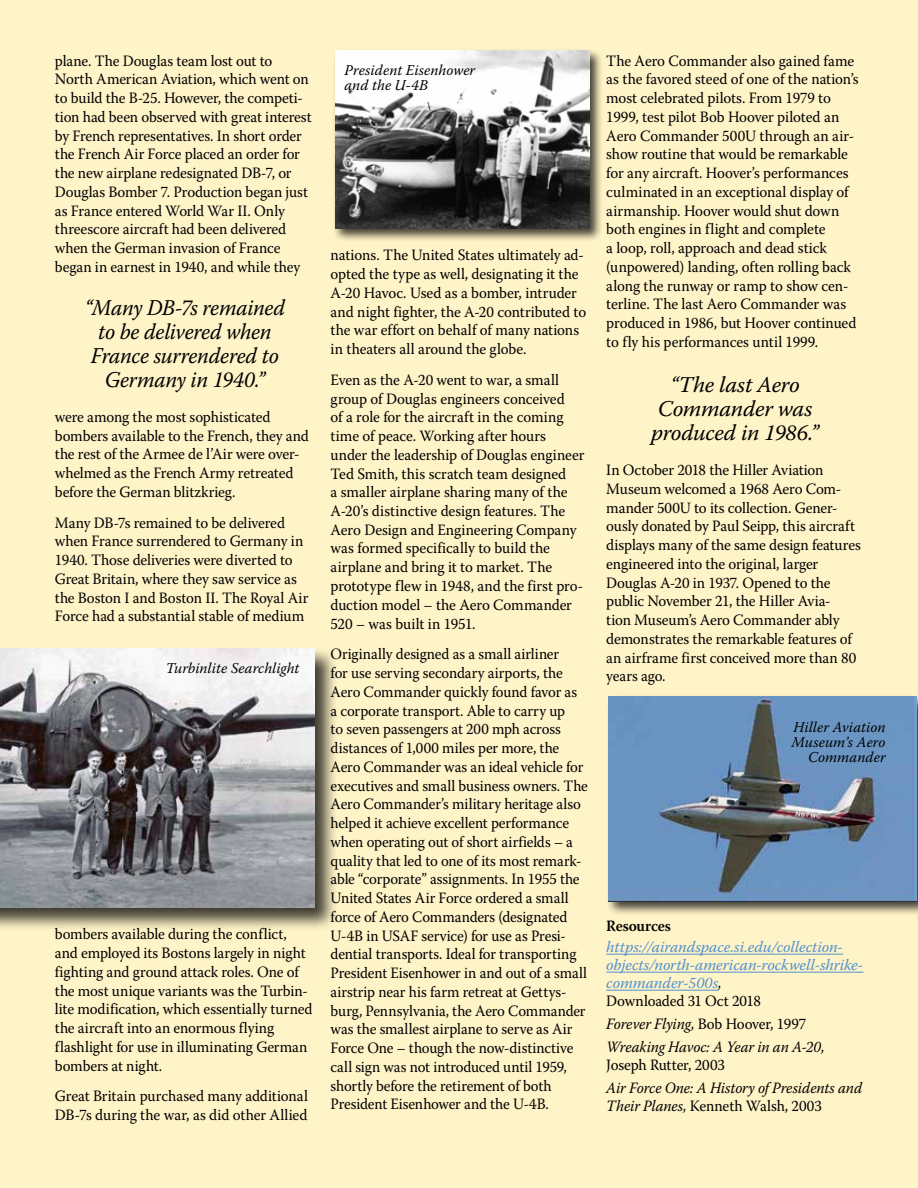
<style>
.page{position:relative;width:918px;height:1188px;background:#fff3c8}
.page>*{position:absolute;margin:0;border:0;box-sizing:border-box;transform-origin:0 0}
.t1{font:italic 22.5px/24px "Warnock Pro";letter-spacing:-.015em;color:#000;text-align:center;scale:.95 1}
.t2{font:italic 22.5px/24px "Warnock Pro";letter-spacing:-.015em;color:#000;text-align:center}
.t3{font:15.75px/18.8px "Warnock Pro";letter-spacing:-.005em;color:#000;scale:.95 1}
.t4{font:15.75px/18.8px "Warnock Pro";letter-spacing:-.005em;color:#000;scale:.94 1}
.t5{font:italic 15.75px/22.8px "Warnock Pro";letter-spacing:-.01em;color:#000;scale:.95 1}
.t6{font:italic 15.75px/18px "Warnock Pro";letter-spacing:-.005em;color:#5091cd}
.t7{font:600 15.75px "Warnock Pro";letter-spacing:-.005em;color:#000;scale:.95 1}
.t8{font:italic 15px/15px "Warnock Pro";color:#000}
.s1{color:#000}
.s2{font-style:normal;color:#000}
.s3{font-style:normal}
</style>
<div class="page">
<hr style="left:606px;top:954px;width:237px;height:1px;background:#5091cd">
<hr style="left:606px;top:972px;width:258px;height:1px;background:#5091cd">
<hr style="left:606px;top:990px;width:113px;height:1px;background:#5091cd">
<div style="left:0;top:647px;width:338px;height:284px;background:#000;opacity:.75"></div>
<img style="left:0;top:648px;width:314px;height:259px">
<div style="left:332px;top:48px;width:271px;height:194px;background:#000;opacity:.75"></div>
<img style="left:335px;top:51px;width:254px;height:178px">
<div style="left:606px;top:694px;width:312px;height:222px;background:#000;opacity:.75"></div>
<img style="left:609px;top:697px;width:307px;height:204px">
<p class="t3" style="left:55px;top:51px;width:272px">plane. The Douglas team lost out to North American Aviation, which went on to build the B-25. However, the competi&shy;tion had been observed with great interest by French representatives. In short order the French Air Force placed an order for the new airplane redesignated DB-7, or Douglas Bomber 7. Production began just as France entered World War II. Only threescore aircraft had been delivered when the German invasion of France began in earnest in 1940, and while they</p>
<h1 class="t1" style="left:85px;top:295px;width:212px">“Many DB-7s remained to be delivered when<br>France surrendered to<br>Germany in 1940.”</h1>
<p class="t3" style="left:55px;top:407px;width:269px">were among the most sophisticated bombers available to the French, they and the rest of the Armee de l’Air were over&shy;whelmed as the French Army retreated before the German blitzkrieg.</p>
<p class="t3" style="left:55px;top:513px;width:268px">Many DB-7s remained to be delivered when France surrendered to Germany in 1940. Those deliveries were diverted to Great Britain, where they saw service as the Boston I and Boston II. The Royal Air Force had a substantial stable of medium</p>
<p class="t8" style="left:166px;top:660px;width:135px">Turbinlite Searchlight</p>
<p class="t3" style="left:55px;top:925px;width:273px">bombers available during the conflict, and employed its Bostons largely in night fighting and ground attack roles. One of the most unique variants was the Turbin&shy;lite modification, which essentially turned the aircraft into an enormous flying flashlight for use in illuminating German bombers at night.</p>
<p class="t3" style="left:55px;top:1087px;width:268px">Great Britain purchased many additional<br>DB-7s during the war, as did other Allied</p>
<p class="t8" style="left:344px;top:62px;width:132px">President Eisenhower and the U-4B</p>
<p class="t3" style="left:331px;top:245px;width:271px">nations. The United States ultimately ad&shy;opted the type as well, designating it the A-20 Havoc. Used as a bomber, intruder and night fighter, the A-20 contributed to the war effort on behalf of many nations in theaters all around the globe.</p>
<p class="t3" style="left:331px;top:370px;width:269px">Even as the A-20 went to war, a small group of Douglas engineers conceived<br>of a role for the aircraft in the coming time of peace. Working after hours under the leadership of Douglas engineer Ted Smith, this scratch team designed<br>a smaller airplane sharing many of the A-20’s distinctive design features. The Aero Design and Engineering Company was formed specifically to build the airplane and bring it to market. The prototype flew in 1948, and the first pro&shy;duction model – the Aero Commander 520 – was built in 1951.</p>
<p class="t4" style="left:331px;top:645px;width:275px">Originally designed as a small airliner<br>for use serving secondary airports, the Aero Commander quickly found favor as<br>a corporate transport. Able to carry up<br>to seven passengers at 200 mph across distances of 1,000 miles per more, the Aero Commander was an ideal vehicle for executives and small business owners. The Aero Commander’s military heritage also helped it achieve excellent performance when operating out of short airfields – a quality that led to one of its most remark&shy;able “corporate” assignments. In 1955 the United States Air Force ordered a small force of Aero Commanders (designated U-4B in USAF service) for use as Presi&shy;dential transports. Ideal for transporting President Eisenhower in and out of a small airstrip near his farm retreat at Gettys&shy;burg, Pennsylvania, the Aero Commander was the smallest airplane to serve as Air Force One – though the now-distinctive call sign was not introduced until 1959, shortly before the retirement of both President Eisenhower and the U-4B.</p>
<p class="t3" style="left:606px;top:51px;width:267px">The Aero Commander also gained fame as the favored steed of one of the nation’s most celebrated pilots. From 1979 to 1999, test pilot Bob Hoover piloted an Aero Commander 500U through an air&shy;show routine that would be remarkable for any aircraft. Hoover’s performances culminated in an exceptional display of airmanship. Hoover would shut down both engines in flight and complete<br>a loop, roll, approach and dead stick (unpowered) landing, often rolling back along the runway or ramp to show cen&shy;terline. The last Aero Commander was produced in 1986, but Hoover continued to fly his performances until 1999.</p>
<h1 class="t2" style="left:651px;top:372px;width:169px">“The last Aero<br>Commander was produced in 1986.”</h1>
<p class="t3" style="left:606px;top:460px;width:270px">In October 2018 the Hiller Aviation Museum welcomed a 1968 Aero Com&shy;mander 500U to its collection. Gener&shy;ously donated by Paul Seipp, this aircraft displays many of the same design features engineered into the original, larger Douglas A-20 in 1937. Opened to the public November 21, the Hiller Avia-<br>tion Museum’s Aero Commander ably demonstrates the remarkable features of an airframe first conceived more than 80 years ago.</p>
<p class="t8" style="left:791px;top:720px;width:96px;text-align:right">Hiller Aviation<br>Museum’s Aero<br>Commander</p>
<p class="t7" style="left:606px;top:917px;width:70px">Resources</p>
<p class="t6" style="left:606px;top:938px;width:259px">https://airandspace.si.edu/collection&shy;objects/north-american-rockwell-shrike&shy;commander-500s<span class="s1">,<br></span><span class="s2">Downloaded 31 Oct 2018</span></p>
<p class="t5" style="left:606px;top:1012px;width:231px">Forever Flying, <span class="s3">Bob Hoover, 1997<br></span>Wreaking Havoc: A Year in an A-20,</p>
<p class="t3" style="left:606px;top:1055px;width:127px">Joseph Rutter, 2003</p>
<p class="t5" style="left:606px;top:1078px;width:271px;line-height:18px">Air Force One: A History of Presidents and<br>Their Planes, <span class="s3">Kenneth Walsh, 2003</span></p>
</div>
